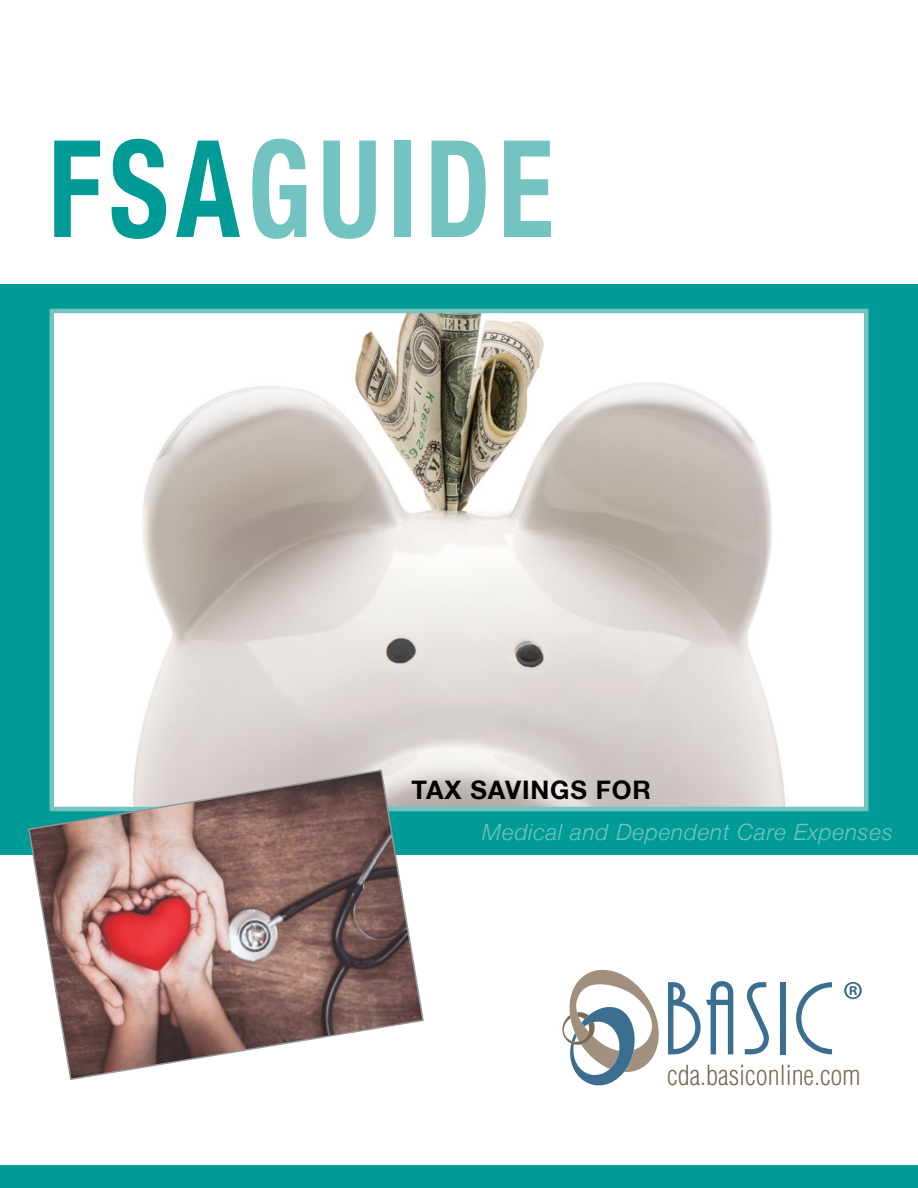
<style>
.page{position:relative;width:918px;height:1188px;background:#fff}
.page>*{position:absolute;margin:0;border:0;box-sizing:border-box;transform-origin:0 0}
.t1{font:700 condensed 135px "Helvetica Neue LT";letter-spacing:.065em;color:#73c3c3;scale:.85 1}
.t2{font:300 condensed 27px "Helvetica LT Std";color:#7c6a55}
.t3{font:700 25.5px "Helvetica Neue LT";letter-spacing:.035em;color:#000}
.t4{font:italic 300 22.5px "Helvetica Neue LT";letter-spacing:.035em;color:#73c3c3}
.s1{color:#009b97}
</style>
<div class="page">
<div style="left:0;top:284px;width:918px;height:571px;background:#009b97"></div>
<div style="left:0;top:1165px;width:918px;height:23px;background:#009b97"></div>
<svg style="left:562px;top:970px;width:171px;height:115px"></svg>
<svg style="left:745px;top:982px;width:24px;height:72px"></svg>
<div style="left:780px;top:982px;width:6px;height:72px;background:#3b6e8f"></div>
<svg style="left:796px;top:982px;width:36px;height:72px"></svg>
<svg style="left:844px;top:982px;width:18px;height:17px"></svg>
<img style="left:55px;top:314px;width:808px;height:492px">
<div style="left:50px;top:309px;width:818px;height:502px;border:4px solid #73c3c3"></div>
<svg style="left:28px;top:769px;width:397px;height:311px"></svg>
<h1 class="t1" style="left:49px;top:107px;width:596px"><span class="s1">FSA</span>GUIDE</h1>
<p class="t3" style="left:412px;top:774px;width:241px">TAX SAVINGS FOR</p>
<p class="t4" style="left:482px;top:818px;width:412px">Medical and Dependent Care Expenses</p>
<p class="t2" style="left:667px;top:1059px;width:195px">cda.basiconline.com</p>
</div>
